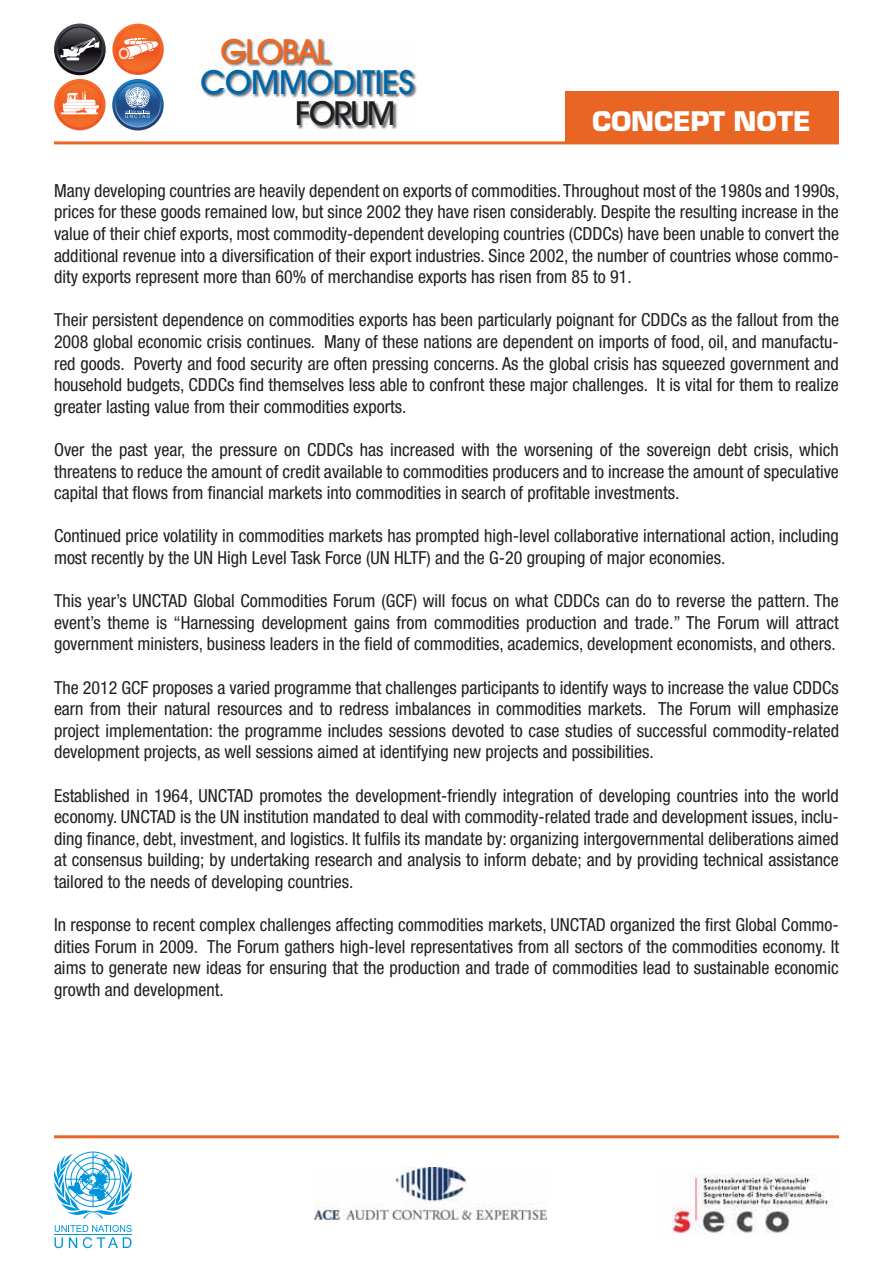
<style>
.page{position:relative;width:893px;height:1263px;background:#fff}
.page>*{position:absolute;margin:0;border:0;box-sizing:border-box;transform-origin:0 0}
.t1{font:500 33.45px "Avant Garde IT Cby BT";letter-spacing:-.01em;color:#0067ab}
.t2{font:500 33.45px "Avant Garde IT Cby BT";letter-spacing:-.04em;color:#f26722}
.t3{font:500 33.45px "Avant Garde IT Cby BT";letter-spacing:-.06em;color:#231f20}
.t4{font:29.7px "Eurostile Black DTC";color:#fff}
.t5{font:condensed 18px/21.6px "Helvetica Neue LT Std";color:#231f20;text-align:justify}
</style>
<div class="page">
<img style="left:201px;top:39px;width:215px;height:89px">
<svg style="left:54px;top:79px;width:52px;height:51px"></svg>
<svg style="left:54px;top:24px;width:52px;height:51px"></svg>
<svg style="left:112px;top:79px;width:52px;height:52px"></svg>
<svg style="left:112px;top:24px;width:52px;height:51px"></svg>
<svg style="left:58px;top:27px;width:44px;height:44px;background:#5a595e"></svg>
<svg style="left:116px;top:28px;width:44px;height:43px"></svg>
<svg style="left:58px;top:83px;width:44px;height:43px"></svg>
<svg style="left:116px;top:83px;width:44px;height:44px;background:#5f89b6"></svg>
<hr style="left:54px;top:141px;width:785px;height:3px;background:#e96524">
<hr style="left:54px;top:1135px;width:785px;height:3px;background:#e96524">
<div style="left:565px;top:91px;width:274px;height:51px;background:#e96524"></div>
<img style="left:315px;top:1168px;width:231px;height:51px">
<img style="left:672px;top:1173px;width:157px;height:61px">
<hr style="left:54px;top:1235px;width:77px;height:1px;background:#0095da">
<svg style="left:55px;top:1225px;width:77px;height:23px"></svg>
<svg style="left:54px;top:1152px;width:78px;height:67px"></svg>
<h1 class="t2" style="left:220px;top:39px;width:112px">GLOBAL</h1>
<h1 class="t1" style="left:200px;top:70px;width:215px">COMMODITIES</h1>
<h1 class="t3" style="left:295px;top:101px;width:102px">FORUM</h1>
<h2 class="t4" style="left:592px;top:103px;width:220px">CONCEPT NOTE</h2>
<p class="t5" style="left:54px;top:181px;width:787px">Many developing countries are heavily dependent on exports of commodities. Throughout most of the 1980s and 1990s, prices for these goods remained low, but since 2002 they have risen considerably. Despite the resulting increase in the value of their chief exports, most commodity-dependent developing countries (CDDCs) have been unable to convert the additional revenue into a diversification of their export industries. Since 2002, the number of countries whose commo&shy;dity exports represent more than 60% of merchandise exports has risen from 85 to 91.</p>
<p class="t5" style="left:54px;top:311px;width:786px">Their persistent dependence on commodities exports has been particularly poignant for CDDCs as the fallout from the 2008 global economic crisis continues. Many of these nations are dependent on imports of food, oil, and manufactu&shy;red goods. Poverty and food security are often pressing concerns. As the global crisis has squeezed government and household budgets, CDDCs find themselves less able to confront these major challenges. It is vital for them to realize greater lasting value from their commodities exports.</p>
<p class="t5" style="left:54px;top:440px;width:786px">Over the past year, the pressure on CDDCs has increased with the worsening of the sovereign debt crisis, which threatens to reduce the amount of credit available to commodities producers and to increase the amount of speculative capital that flows from financial markets into commodities in search of profitable investments.</p>
<p class="t5" style="left:54px;top:527px;width:786px">Continued price volatility in commodities markets has prompted high-level collaborative international action, including most recently by the UN High Level Task Force (UN HLTF) and the G-20 grouping of major economies.</p>
<p class="t5" style="left:54px;top:592px;width:786px">This year’s UNCTAD Global Commodities Forum (GCF) will focus on what CDDCs can do to reverse the pattern. The event’s theme is “Harnessing development gains from commodities production and trade.” The Forum will attract government ministers, business leaders in the field of commodities, academics, development economists, and others.</p>
<p class="t5" style="left:54px;top:678px;width:786px">The 2012 GCF proposes a varied programme that challenges participants to identify ways to increase the value CDDCs earn from their natural resources and to redress imbalances in commodities markets. The Forum will emphasize project implementation: the programme includes sessions devoted to case studies of successful commodity-related development projects, as well sessions aimed at identifying new projects and possibilities.</p>
<p class="t5" style="left:54px;top:786px;width:786px">Established in 1964, UNCTAD promotes the development-friendly integration of developing countries into the world economy. UNCTAD is the UN institution mandated to deal with commodity-related trade and development issues, inclu&shy;ding finance, debt, investment, and logistics. It fulfils its mandate by: organizing intergovernmental deliberations aimed at consensus building; by undertaking research and analysis to inform debate; and by providing technical assistance tailored to the needs of developing countries.</p>
<p class="t5" style="left:54px;top:916px;width:786px">In response to recent complex challenges affecting commodities markets, UNCTAD organized the first Global Commo&shy;dities Forum in 2009. The Forum gathers high-level representatives from all sectors of the commodities economy. It aims to generate new ideas for ensuring that the production and trade of commodities lead to sustainable economic growth and development.</p>
</div>
